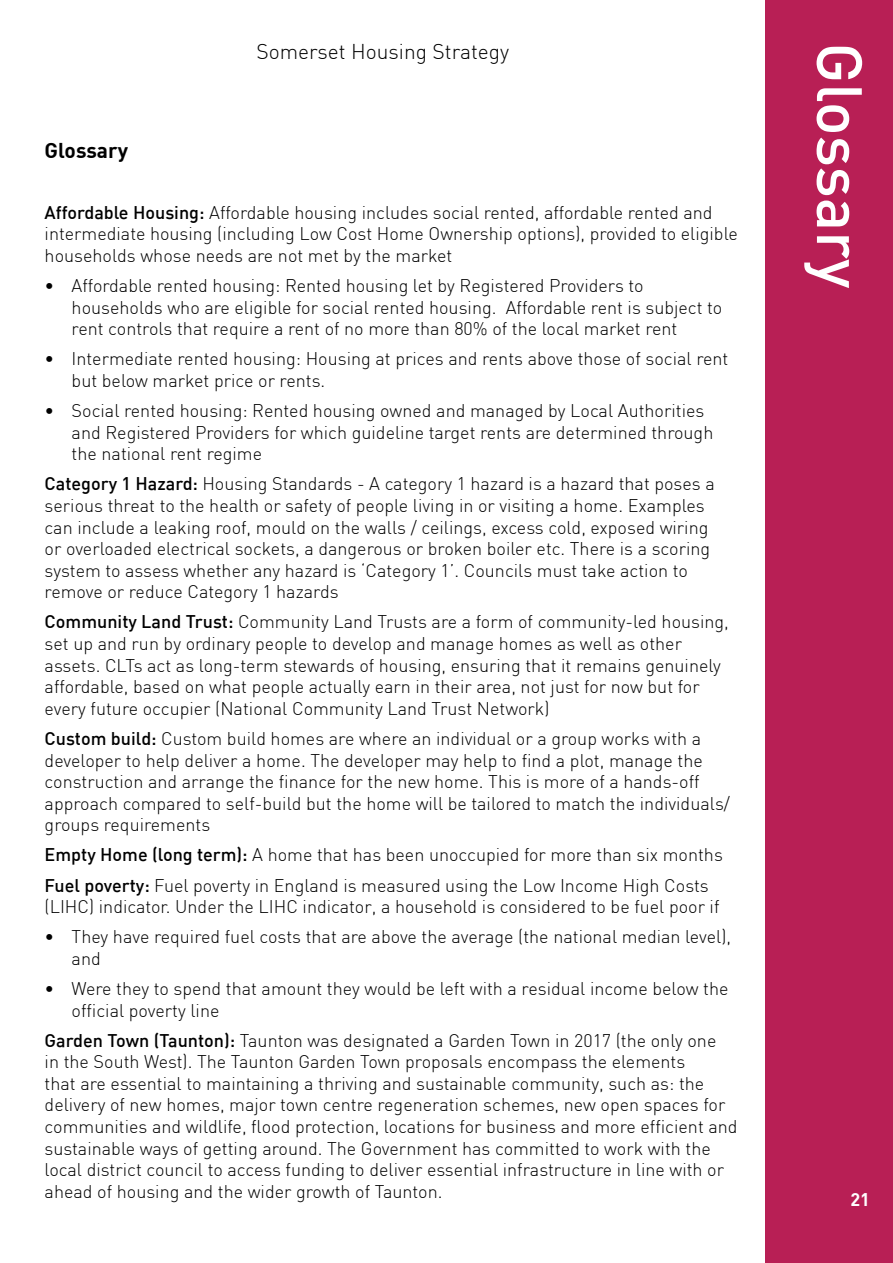
<style>
.page{position:relative;width:893px;height:1263px;background:#fff}
.page>*{position:absolute;margin:0;border:0;box-sizing:border-box;transform-origin:0 0}
.t1{font:500 63px "DIN";color:#fff}
.t2{font:300 21px "DIN";color:#000}
.t3{font:700 21px "DIN";color:#000}
.t4{font:300 18px/21.6px "DIN";color:#000}
.t5{font:700 18px "DIN";color:#fff}
.s1{font-weight:500}
</style>
<div class="page">
<div style="left:765px;top:0;width:128px;height:1263px;background:#b81f55"></div>
<p class="t3" style="left:45px;top:137px;width:85px">Glossary</p>
<p class="t2" style="left:256px;top:38px;width:254px">Somerset Housing Strategy</p>
<p class="t4" style="left:45px;top:201px;width:695px"><span class="s1">Affordable Housing:</span> Affordable housing includes social rented, affordable rented and intermediate housing (including Low Cost Home Ownership options), provided to eligible households whose needs are not met by the market</p>
<p class="t4" style="left:72px;top:274px;width:652px;text-indent:-27px">• Affordable rented housing: Rented housing let by Registered Providers to households who are eligible for social rented housing. Affordable rent is subject to rent controls that require a rent of no more than 80% of the local market rent</p>
<p class="t4" style="left:72px;top:348px;width:658px;text-indent:-27px">• Intermediate rented housing: Housing at prices and rents above those of social rent but below market price or rents.</p>
<p class="t4" style="left:72px;top:399px;width:643px;text-indent:-27px">• Social rented housing: Rented housing owned and managed by Local Authorities and Registered Providers for which guideline target rents are determined through the national rent regime</p>
<p class="t4" style="left:45px;top:473px;width:672px"><span class="s1">Category 1 Hazard:</span> Housing Standards - A category 1 hazard is a hazard that poses a serious threat to the health or safety of people living in or visiting a home. Examples can include a leaking roof, mould on the walls / ceilings, excess cold, exposed wiring or overloaded electrical sockets, a dangerous or broken boiler etc. There is a scoring system to assess whether any hazard is ‘Category 1’. Councils must take action to remove or reduce Category 1 hazards</p>
<p class="t4" style="left:45px;top:611px;width:686px"><span class="s1">Community Land Trust:</span> Community Land Trusts are a form of community-led housing, set up and run by ordinary people to develop and manage homes as well as other assets. CLTs act as long-term stewards of housing, ensuring that it remains genuinely affordable, based on what people actually earn in their area, not just for now but for every future occupier (National Community Land Trust Network)</p>
<p class="t4" style="left:45px;top:727px;width:687px"><span class="s1">Custom build:</span> Custom build homes are where an individual or a group works with a developer to help deliver a home. The developer may help to find a plot, manage the construction and arrange the finance for the new home. This is more of a hands-off approach compared to self-build but the home will be tailored to match the individuals/ groups requirements</p>
<p class="t4" style="left:45px;top:840px;width:680px;line-height:30.2px"><span class="s1">Empty Home (long term):</span> A home that has been unoccupied for more than six months<br><span class="s1">Fuel poverty:</span> Fuel poverty in England is measured using the Low Income High Costs</p>
<p class="t4" style="left:45px;top:896px;width:676px">(LIHC) indicator. Under the LIHC indicator, a household is considered to be fuel poor if</p>
<p class="t4" style="left:72px;top:926px;width:661px;text-indent:-27px">• They have required fuel costs that are above the average (the national median level), and</p>
<p class="t4" style="left:72px;top:977px;width:658px;text-indent:-27px">• Were they to spend that amount they would be left with a residual income below the official poverty line</p>
<p class="t4" style="left:45px;top:1029px;width:694px"><span class="s1">Garden Town (Taunton):</span> Taunton was designated a Garden Town in 2017 (the only one<br>in the South West). The Taunton Garden Town proposals encompass the elements<br>that are essential to maintaining a thriving and sustainable community, such as: the delivery of new homes, major town centre regeneration schemes, new open spaces for communities and wildlife, flood protection, locations for business and more efficient and sustainable ways of getting around. The Government has committed to work with the local district council to access funding to deliver essential infrastructure in line with or ahead of housing and the wider growth of Taunton.</p>
<h1 class="t1" style="left:880px;top:43px;width:247px;rotate:90deg">Glossary</h1>
<p class="t5" style="left:850px;top:1188px;width:21px">21</p>
</div>
